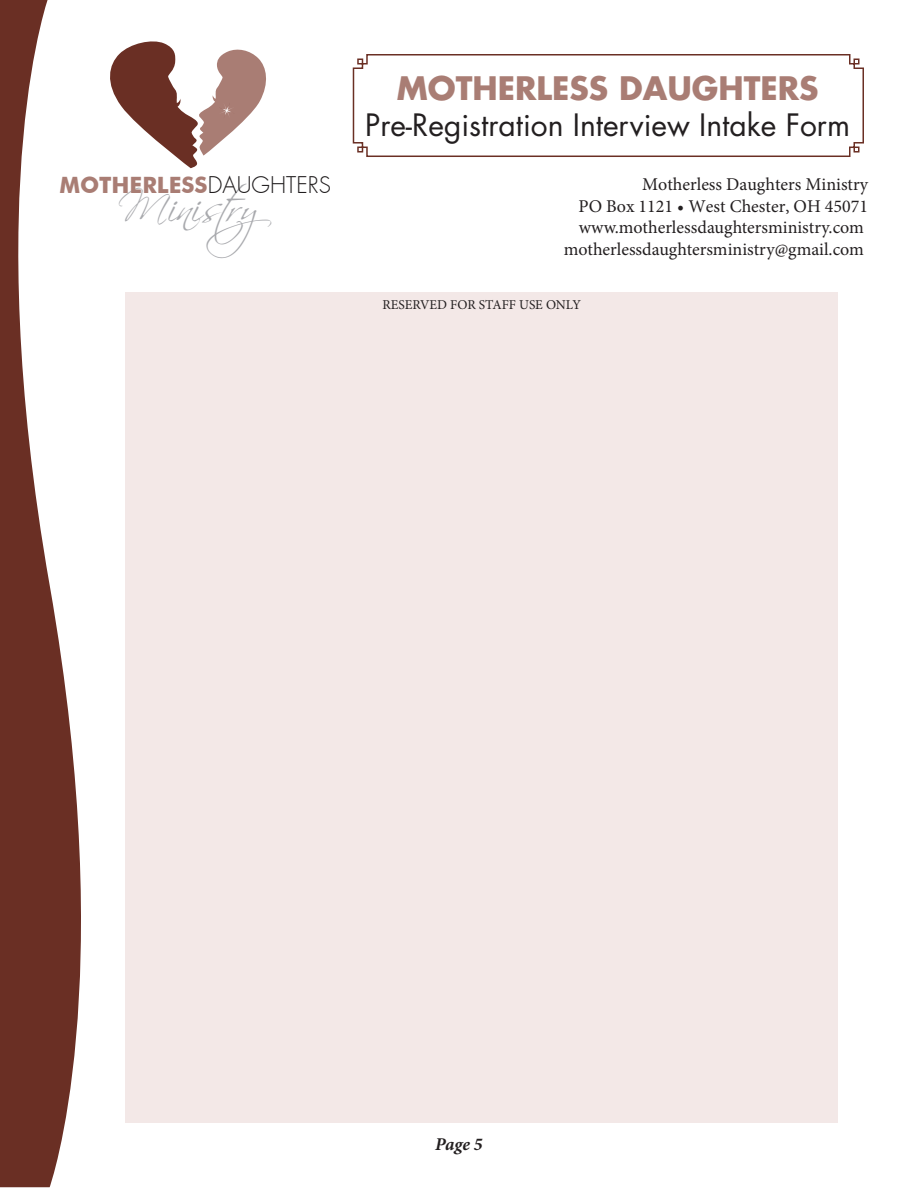
<style>
.page{position:relative;width:918px;height:1188px;background:#fff}
.page>*{position:absolute;margin:0;border:0;box-sizing:border-box;transform-origin:0 0}
.t1{font:42.15px "Scriptina";letter-spacing:-.02em;color:#a8a9ad}
.t2{font:700 31.5px "Futura";color:#a97d74}
.t3{font:30px "Futura";color:#231f20}
.t4{font:700 22.5px "Futura BT";color:#a97d74}
.t5{font:18px/21.6px "Minion Pro";color:#231f20;text-align:right}
.t6{font:italic 700 18px "Minion Pro";color:#231f20}
.t7{font:13.5px "Minion Pro";color:#231f20}
.s1{font-family:"Futura";font-weight:300;color:#201d1e}
</style>
<div class="page">
<svg style="left:120px;top:41px;width:146px;height:127px"></svg>
<svg style="left:352px;top:54px;width:512px;height:103px"></svg>
<svg style="left:0;top:0;width:120px;height:1187px"></svg>
<div style="left:125px;top:293px;width:713px;height:830px;background:#f3e8e7"></div>
<p class="t4" style="left:60px;top:171px;width:273px">MOTHERLESS<span class="s1">DAUGHTERS</span></p>
<p class="t1" style="left:118px;top:182px;width:188px">Ministry</p>
<p class="t2" style="left:397px;top:67px;width:423px">MOTHERLESS DAUGHTERS</p>
<p class="t3" style="left:365px;top:106px;width:486px">Pre-Registration Interview Intake Form</p>
<p class="t5" style="left:564px;top:174px;width:306px">Motherless Daughters Ministry<br>PO Box 1121 • West Chester, OH 45071 www.motherlessdaughtersministry.com motherlessdaughtersministry@gmail.com</p>
<p class="t7" style="left:382px;top:296px;width:200px">RESERVED FOR STAFF USE ONLY</p>
<p class="t6" style="left:435px;top:1132px;width:49px">Page 5</p>
</div>
